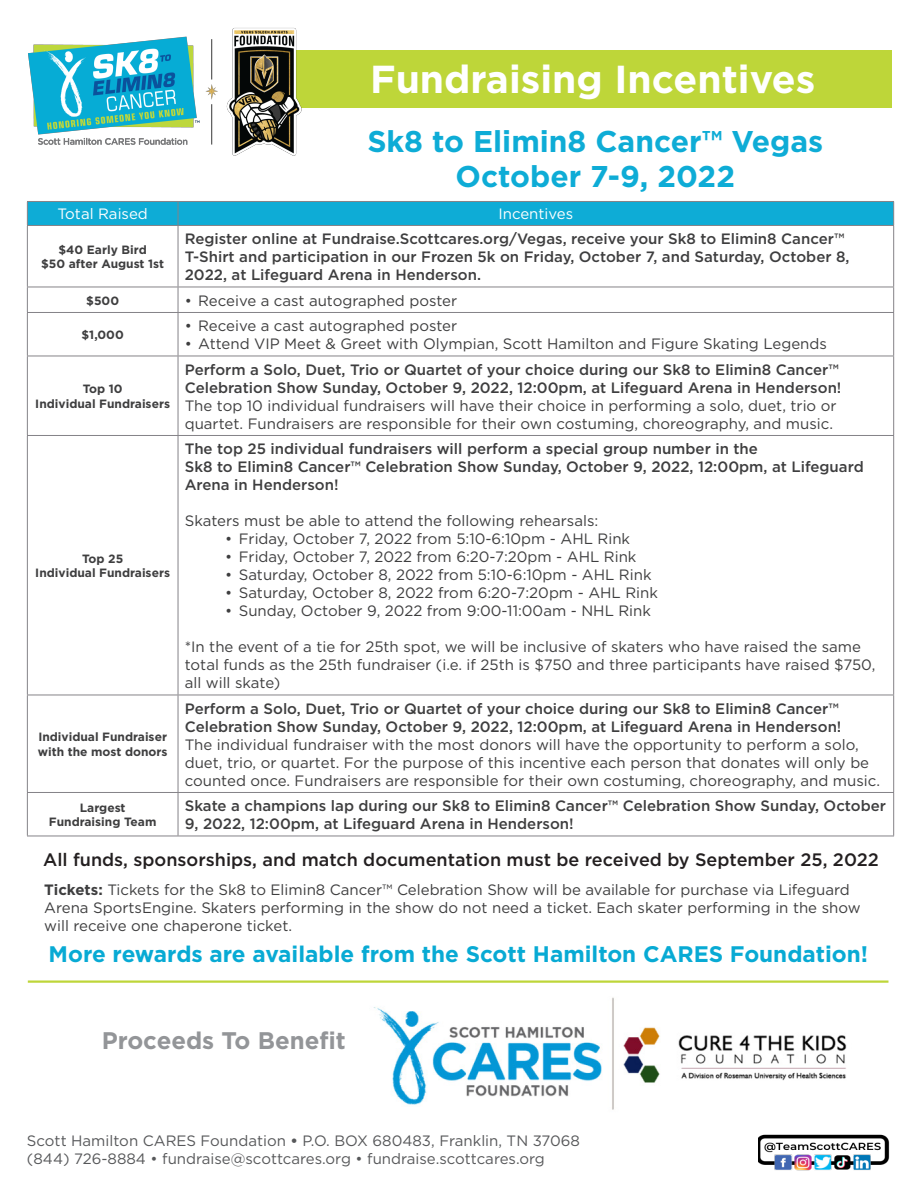
<style>
.page{position:relative;width:918px;height:1188px;background:#fff}
.page>*{position:absolute;margin:0;border:0;box-sizing:border-box;transform-origin:0 0}
.t1{font:700 39px "Gotham";color:#fff}
.t2{font:700 30px "Gotham";color:#0eacd6}
.t3{font:700 24px "Gotham";color:#939598}
.t4{font:700 22.5px "Gotham";color:#08aad4}
.t5{font:500 18px "Gotham";color:#231f20}
.t6{font:15px/18px "Gotham";color:#3e3e3f}
.t7{font:500 15px/18px "Gotham";color:#3e3e3f}
.t8{font:15px "Gotham";color:#57585a}
.t9{font:15px "Gotham";color:#fff}
.t10{font:700 12px/14.4px "Gotham";color:#3e3e3f}
.s1{font-weight:700}
</style>
<div class="page">
<div style="left:261px;top:50px;width:631px;height:58px;background:#bed639"></div>
<div style="left:27px;top:201px;width:867px;height:24px;background:#0eacd6"></div>
<hr style="left:27px;top:225px;width:151px;height:1px;background:#858388">
<hr style="left:27px;top:226px;width:1px;height:61px;background:#858388">
<hr style="left:178px;top:225px;width:716px;height:1px;background:#858388">
<hr style="left:178px;top:226px;width:1px;height:61px;background:#858388">
<hr style="left:893px;top:226px;width:1px;height:61px;background:#858388">
<hr style="left:27px;top:287px;width:151px;height:1px;background:#858388">
<svg style="left:27px;top:287px;width:1px;height:25px"></svg>
<hr style="left:178px;top:287px;width:716px;height:1px;background:#858388">
<svg style="left:178px;top:287px;width:1px;height:25px"></svg>
<svg style="left:893px;top:287px;width:1px;height:25px"></svg>
<hr style="left:27px;top:312px;width:151px;height:1px;background:#858388">
<hr style="left:27px;top:313px;width:1px;height:43px;background:#858388">
<hr style="left:178px;top:312px;width:716px;height:1px;background:#858388">
<hr style="left:178px;top:313px;width:1px;height:43px;background:#858388">
<hr style="left:893px;top:313px;width:1px;height:43px;background:#858388">
<hr style="left:27px;top:356px;width:151px;height:1px;background:#858388">
<hr style="left:27px;top:356px;width:1px;height:79px;background:#858388">
<hr style="left:178px;top:356px;width:716px;height:1px;background:#858388">
<hr style="left:178px;top:356px;width:1px;height:79px;background:#858388">
<hr style="left:893px;top:356px;width:1px;height:79px;background:#858388">
<hr style="left:27px;top:435px;width:151px;height:1px;background:#858388">
<hr style="left:27px;top:436px;width:1px;height:259px;background:#858388">
<hr style="left:178px;top:435px;width:716px;height:1px;background:#858388">
<hr style="left:178px;top:436px;width:1px;height:259px;background:#858388">
<hr style="left:893px;top:436px;width:1px;height:259px;background:#858388">
<hr style="left:27px;top:695px;width:151px;height:1px;background:#858388">
<hr style="left:27px;top:695px;width:1px;height:97px;background:#858388">
<hr style="left:178px;top:695px;width:716px;height:1px;background:#858388">
<hr style="left:178px;top:695px;width:1px;height:97px;background:#858388">
<hr style="left:893px;top:695px;width:1px;height:97px;background:#858388">
<hr style="left:27px;top:792px;width:151px;height:1px;background:#858388">
<hr style="left:27px;top:793px;width:1px;height:43px;background:#858388">
<hr style="left:178px;top:792px;width:716px;height:1px;background:#858388">
<hr style="left:178px;top:793px;width:1px;height:43px;background:#858388">
<hr style="left:893px;top:793px;width:1px;height:43px;background:#858388">
<hr style="left:27px;top:836px;width:151px;height:1px;background:#858388">
<hr style="left:178px;top:836px;width:716px;height:1px;background:#858388">
<hr style="left:28px;top:980px;width:860px;height:3px;background:#bed639">
<img style="left:758px;top:1134px;width:132px;height:37px">
<img style="left:28px;top:27px;width:274px;height:129px">
<img style="left:374px;top:997px;width:473px;height:113px">
<p class="t1" style="left:370px;top:54px;width:447px">Fundraising Incentives</p>
<p class="t2" style="left:367px;top:122px;width:457px">Sk8 to Elimin8 Cancer™ Vegas</p>
<p class="t2" style="left:456px;top:156px;width:281px">October 7-9, 2022</p>
<p class="t9" style="left:57px;top:205px;width:92px">Total Raised</p>
<p class="t9" style="left:498px;top:205px;width:76px">Incentives</p>
<p class="t10" style="left:59px;top:242px;width:90px">$40 Early Bird</p>
<p class="t10" style="left:41px;top:257px;width:124px">$50 after August 1st</p>
<p class="t7" style="left:185px;top:230px;width:666px">Register online at Fundraise.Scottcares.org/Vegas, receive your Sk8 to Elimin8 Cancer™<br>T-Shirt and participation in our Frozen 5k on Friday, October 7, and Saturday, October 8,<br>2022, at Lifeguard Arena in Henderson.</p>
<p class="t10" style="left:86px;top:293px;width:34px">$500</p>
<p class="t6" style="left:185px;top:291px;width:274px">• Receive a cast autographed poster</p>
<p class="t10" style="left:82px;top:328px;width:44px">$1,000</p>
<p class="t6" style="left:185px;top:317px;width:274px">• Receive a cast autographed poster</p>
<p class="t6" style="left:185px;top:335px;width:644px">• Attend VIP Meet &amp; Greet with Olympian, Scott Hamilton and Figure Skating Legends</p>
<p class="t10" style="left:83px;top:382px;width:42px">Top 10</p>
<p class="t10" style="left:35px;top:396px;width:136px">Individual Fundraisers</p>
<p class="t10" style="left:82px;top:551px;width:43px">Top 25</p>
<p class="t10" style="left:35px;top:566px;width:136px">Individual Fundraisers</p>
<p class="t10" style="left:38px;top:730px;width:131px">Individual Fundraiser with the most donors</p>
<p class="t10" style="left:80px;top:800px;width:47px">Largest</p>
<p class="t10" style="left:49px;top:815px;width:109px">Fundraising Team</p>
<p class="t7" style="left:185px;top:360px;width:656px">Perform a Solo, Duet, Trio or Quartet of your choice during our Sk8 to Elimin8 Cancer™</p>
<p class="t7" style="left:185px;top:378px;width:658px">Celebration Show Sunday, October 9, 2022, 12:00pm, at Lifeguard Arena in Henderson!</p>
<p class="t6" style="left:185px;top:396px;width:653px">The top 10 individual fundraisers will have their choice in performing a solo, duet, trio or</p>
<p class="t6" style="left:185px;top:414px;width:650px">quartet. Fundraisers are responsible for their own costuming, choreography, and music.</p>
<p class="t7" style="left:185px;top:440px;width:575px">The top 25 individual fundraisers will perform a special group number in the</p>
<p class="t7" style="left:185px;top:458px;width:681px">Sk8 to Elimin8 Cancer™ Celebration Show Sunday, October 9, 2022, 12:00pm, at Lifeguard<br>Arena in Henderson!</p>
<p class="t6" style="left:185px;top:512px;width:415px">Skaters must be able to attend the following rehearsals:</p>
<p class="t6" style="left:225px;top:530px;width:406px">• Friday, October 7, 2022 from 5:10-6:10pm - AHL Rink</p>
<p class="t6" style="left:225px;top:548px;width:413px">• Friday, October 7, 2022 from 6:20-7:20pm - AHL Rink</p>
<p class="t6" style="left:225px;top:566px;width:428px">• Saturday, October 8, 2022 from 5:10-6:10pm - AHL Rink</p>
<p class="t6" style="left:225px;top:584px;width:434px">• Saturday, October 8, 2022 from 6:20-7:20pm - AHL Rink</p>
<p class="t6" style="left:225px;top:602px;width:427px">• Sunday, October 9, 2022 from 9:00-11:00am - NHL Rink</p>
<p class="t6" style="left:185px;top:638px;width:692px">*In the event of a tie for 25th spot, we will be inclusive of skaters who have raised the same total funds as the 25th fundraiser (i.e. if 25th is $750 and three participants have raised $750, all will skate)</p>
<p class="t7" style="left:185px;top:699px;width:656px">Perform a Solo, Duet, Trio or Quartet of your choice during our Sk8 to Elimin8 Cancer™</p>
<p class="t7" style="left:185px;top:717px;width:658px">Celebration Show Sunday, October 9, 2022, 12:00pm, at Lifeguard Arena in Henderson!</p>
<p class="t6" style="left:185px;top:735px;width:697px">The individual fundraiser with the most donors will have the opportunity to perform a solo, duet, trio, or quartet. For the purpose of this incentive each person that donates will only be counted once. Fundraisers are responsible for their own costuming, choreography, and music.</p>
<p class="t7" style="left:185px;top:797px;width:703px">Skate a champions lap during our Sk8 to Elimin8 Cancer™ Celebration Show Sunday, October<br>9, 2022, 12:00pm, at Lifeguard Arena in Henderson!</p>
<p class="t5" style="left:43px;top:848px;width:837px">All funds, sponsorships, and match documentation must be received by September 25, 2022</p>
<p class="t6" style="left:44px;top:881px;width:818px"><span class="s1">Tickets:</span> Tickets for the Sk8 to Elimin8 Cancer™ Celebration Show will be available for purchase via Lifeguard<br>Arena SportsEngine. Skaters performing in the show do not need a ticket. Each skater performing in the show will receive one chaperone ticket.</p>
<p class="t4" style="left:49px;top:939px;width:821px">More rewards are available from the Scott Hamilton CARES Foundation!</p>
<p class="t3" style="left:102px;top:1024px;width:246px">Proceeds To Benefit</p>
<p class="t8" style="left:27px;top:1131px;width:555px">Scott Hamilton CARES Foundation <span class="s1">•</span> P.O. BOX 680483, Franklin, TN 37068</p>
<p class="t8" style="left:27px;top:1149px;width:519px">(844) 726-8884 • fundraise@scottcares.org • fundraise.scottcares.org</p>
</div>
